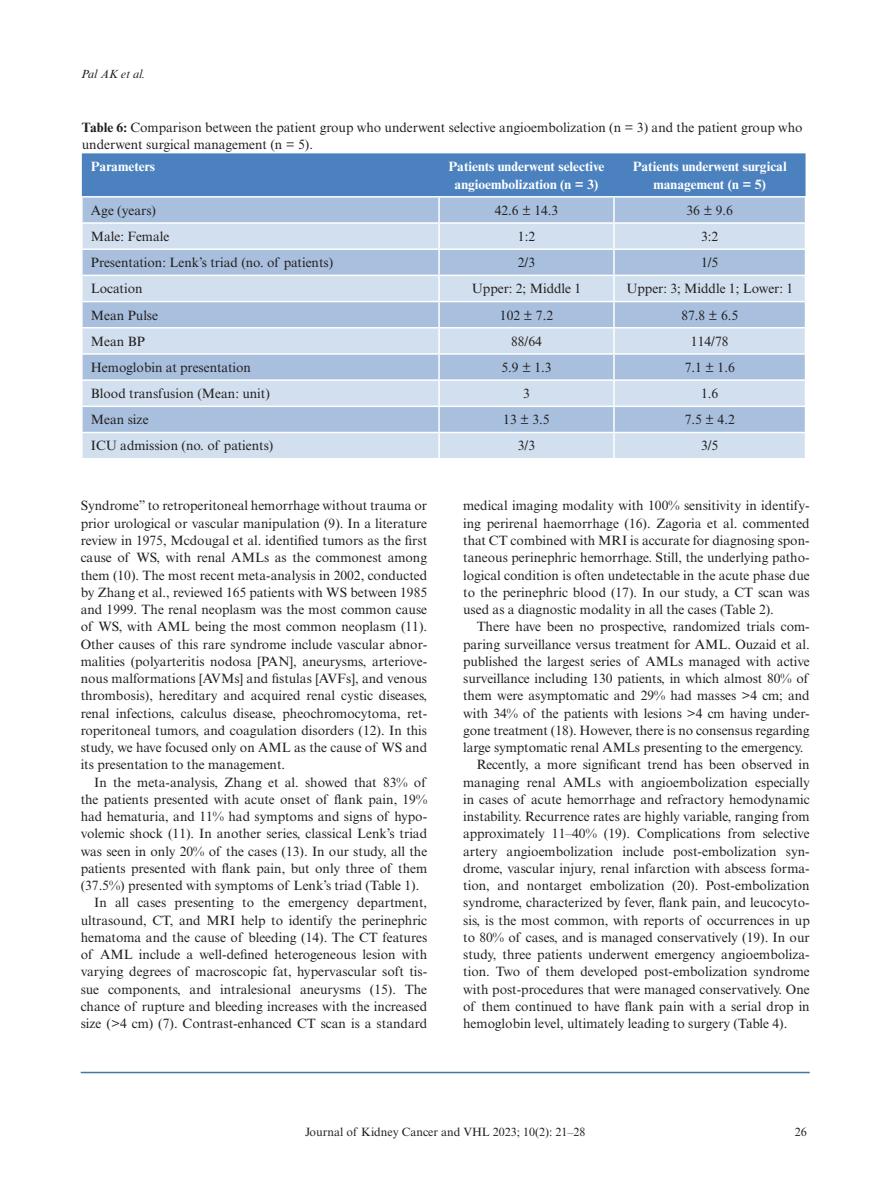
<style>
.page{position:relative;width:893px;height:1191px;background:#fff}
.page>*{position:absolute;margin:0;border:0;box-sizing:border-box;transform-origin:0 0}
.TXI{font:13.5px/17.2px "Times New Roman MT Std";color:#231f20;text-align:justify}
.TB{font:13.5px "Times New Roman MT Std";color:#231f20}
.TT{font:13.5px/17.2px "Times New Roman MT Std";color:#231f20}
.TCH{font:700 13.5px/17.2px "Times New Roman MT Std";color:#fff;text-align:center}
.t1{font:12px "Times New Roman MT Std";color:#231f20}
.t2{font:italic 12px "Times New Roman MT Std";color:#231f20}
.s1{font-weight:700}
</style>
<div class="page">
<hr style="left:81px;top:1071px;width:729px;height:2px;background:#3f7ba0">
<svg style="left:82px;top:153px;width:724px;height:305px;background:#b0c6e1"></svg>
<p class="t2" style="left:81px;top:67px;width:66px">Pal AK et al.</p>
<p class="TT" style="left:82px;top:118px;width:722px"><span class="s1">Table 6:</span> Comparison between the patient group who underwent selective angioembolization (n = 3) and the patient group who underwent surgical management (n = 5).</p>
<p class="TCH" style="left:91px;top:158px;width:66px">Parameters</p>
<p class="TCH" style="left:448px;top:158px;width:157px">Patients underwent selective angioembolization (n = 3)</p>
<p class="TCH" style="left:633px;top:158px;width:155px">Patients underwent surgical management (n = 5)</p>
<p class="TB" style="left:91px;top:202px;width:67px">Age (years)</p>
<p class="TB" style="left:495px;top:202px;width:65px">42.6 ± 14.3</p>
<p class="TB" style="left:686px;top:202px;width:48px">36 ± 9.6</p>
<p class="TB" style="left:91px;top:228px;width:80px">Male: Female</p>
<p class="TB" style="left:518px;top:228px;width:19px">1:2</p>
<p class="TB" style="left:701px;top:228px;width:19px">3:2</p>
<p class="TB" style="left:91px;top:255px;width:244px">Presentation: Lenk’s triad (no. of patients)</p>
<p class="TB" style="left:518px;top:255px;width:19px">2/3</p>
<p class="TB" style="left:701px;top:255px;width:19px">1/5</p>
<p class="TB" style="left:91px;top:281px;width:53px">Location</p>
<p class="TB" style="left:472px;top:281px;width:111px">Upper: 2; Middle 1</p>
<p class="TB" style="left:626px;top:281px;width:168px">Upper: 3; Middle 1; Lower: 1</p>
<p class="TB" style="left:91px;top:307px;width:69px">Mean Pulse</p>
<p class="TB" style="left:500px;top:307px;width:55px">102 ± 7.2</p>
<p class="TB" style="left:681px;top:307px;width:58px">87.8 ± 6.5</p>
<p class="TB" style="left:91px;top:333px;width:56px">Mean BP</p>
<p class="TB" style="left:511px;top:333px;width:32px">88/64</p>
<p class="TB" style="left:691px;top:333px;width:39px">114/78</p>
<p class="TB" style="left:91px;top:359px;width:162px">Hemoglobin at presentation</p>
<p class="TB" style="left:501px;top:359px;width:52px">5.9 ± 1.3</p>
<p class="TB" style="left:685px;top:359px;width:52px">7.1 ± 1.6</p>
<p class="TB" style="left:91px;top:386px;width:181px">Blood transfusion (Mean: unit)</p>
<p class="TB" style="left:523px;top:386px;width:8px">3</p>
<p class="TB" style="left:701px;top:386px;width:19px">1.6</p>
<p class="TB" style="left:91px;top:412px;width:59px">Mean size</p>
<p class="TB" style="left:503px;top:412px;width:48px">13 ± 3.5</p>
<p class="TB" style="left:685px;top:412px;width:52px">7.5 ± 4.2</p>
<p class="TB" style="left:91px;top:438px;width:184px">ICU admission (no. of patients)</p>
<p class="TB" style="left:518px;top:438px;width:19px">3/3</p>
<p class="TB" style="left:701px;top:438px;width:19px">3/5</p>
<p class="TXI" style="left:81px;top:497px;width:348px">Syndrome” to retroperitoneal hemorrhage without trauma or prior urological or vascular manipulation (9). In a literature review in 1975, Mcdougal et al. identified tumors as the first cause of WS, with renal AMLs as the commonest among them (10). The most recent meta-analysis in 2002, conducted by Zhang et al., reviewed 165 patients with WS between 1985 and 1999. The renal neoplasm was the most common cause of WS, with AML being the most common neoplasm (11).<br>Other causes of this rare syndrome include vascular abnor&shy;malities (polyarteritis nodosa [PAN], aneurysms, arteriove&shy;nous malformations [AVMs] and fistulas [AVFs], and venous thrombosis), hereditary and acquired renal cystic diseases, renal infections, calculus disease, pheochromocytoma, ret&shy;roperitoneal tumors, and coagulation disorders (12). In this study, we have focused only on AML as the cause of WS and its presentation to the management.</p>
<p class="TXI" style="left:81px;top:773px;width:348px;text-indent:14px">In the meta-analysis, Zhang et al. showed that 83% of the patients presented with acute onset of flank pain, 19% had hematuria, and 11% had symptoms and signs of hypo&shy;volemic shock (11). In another series, classical Lenk’s triad was seen in only 20% of the cases (13). In our study, all the patients presented with flank pain, but only three of them (37.5%) presented with symptoms of Lenk’s triad (Table 1).</p>
<p class="TXI" style="left:81px;top:894px;width:348px;text-indent:14px">In all cases presenting to the emergency department, ultrasound, CT, and MRI help to identify the perinephric hematoma and the cause of bleeding (14). The CT features of AML include a well-defined heterogeneous lesion with varying degrees of macroscopic fat, hypervascular soft tis&shy;sue components, and intralesional aneurysms (15). The chance of rupture and bleeding increases with the increased size (&gt;4 cm) (7). Contrast-enhanced CT scan is a standard</p>
<p class="TXI" style="left:463px;top:497px;width:348px">medical imaging modality with 100% sensitivity in identify&shy;ing perirenal haemorrhage (16). Zagoria et al. commented that CT combined with MRI is accurate for diagnosing spon&shy;taneous perinephric hemorrhage. Still, the underlying patho&shy;logical condition is often undetectable in the acute phase due to the perinephric blood (17). In our study, a CT scan was used as a diagnostic modality in all the cases (Table 2).</p>
<p class="TXI" style="left:463px;top:618px;width:348px;text-indent:14px">There have been no prospective, randomized trials com&shy;paring surveillance versus treatment for AML. Ouzaid et al. published the largest series of AMLs managed with active surveillance including 130 patients, in which almost 80% of them were asymptomatic and 29% had masses &gt;4 cm; and with 34% of the patients with lesions &gt;4 cm having under&shy;gone treatment (18). However, there is no consensus regarding large symptomatic renal AMLs presenting to the emergency.</p>
<p class="TXI" style="left:463px;top:756px;width:348px;text-indent:14px">Recently, a more significant trend has been observed in managing renal AMLs with angioembolization especially in cases of acute hemorrhage and refractory hemodynamic instability. Recurrence rates are highly variable, ranging from approximately 11–40% (19). Complications from selective artery angioembolization include post-embolization syn&shy;drome, vascular injury, renal infarction with abscess forma&shy;tion, and nontarget embolization (20). Post-embolization syndrome, characterized by fever, flank pain, and leucocyto&shy;sis, is the most common, with reports of occurrences in up to 80% of cases, and is managed conservatively (19). In our study, three patients underwent emergency angioemboliza&shy;tion. Two of them developed post-embolization syndrome with post-procedures that were managed conservatively. One of them continued to have flank pain with a serial drop in hemoglobin level, ultimately leading to surgery (Table 4).</p>
<p class="t1" style="left:305px;top:1124px;width:282px">Journal of Kidney Cancer and VHL 2023; 10(2): 21–28</p>
<p class="t1" style="left:795px;top:1124px;width:13px">26</p>
</div>
